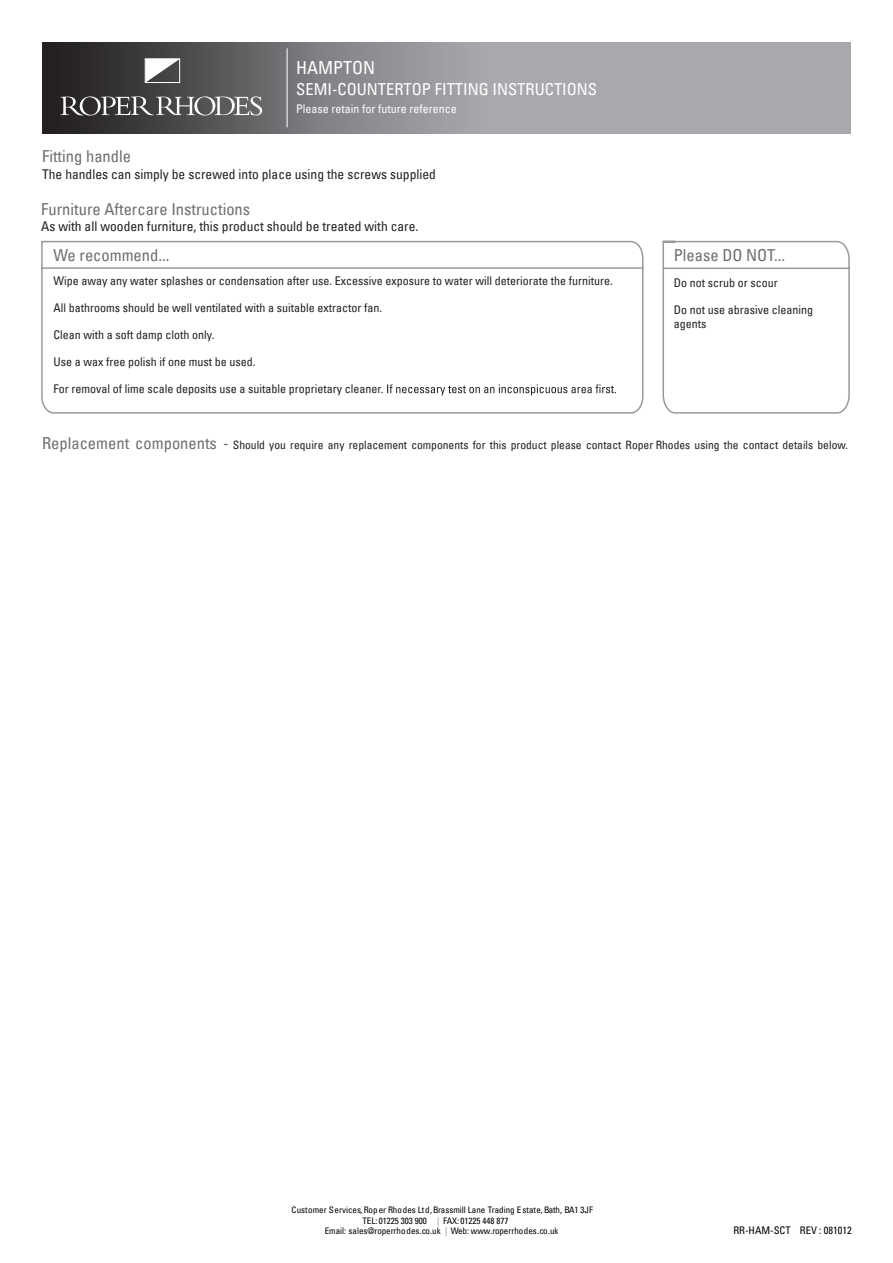
<style>
.page{position:relative;width:893px;height:1263px;background:#fff}
.page>*{position:absolute;margin:0;border:0;box-sizing:border-box;transform-origin:0 0}
.t1{font:condensed 18px "Univers LT";color:#fff}
.t2{font:condensed 16.5px "Univers LT";color:#6d6e70}
.t3{font:condensed 16.5px "Univers LT";color:#fff}
.t4{font:condensed 13.5px "Univers LT";color:#231f20}
.t5{font:condensed 12px/13.5px "Univers LT";color:#231f20}
.t6{font:condensed 12px "Univers LT";color:#fff}
.t7{font:condensed 11.55px "Univers LT";color:#231f20}
.t8{font:condensed 10.5px "Univers LT";color:#000}
.t9{font:condensed 9px "Univers LT";color:#000}
.s1{font-size:16.5px;color:#6d6e70}
.s2{color:#7f7f7f}
</style>
<div class="page">
<svg style="left:43px;top:43px;width:807px;height:91px;background:#88898c"></svg>
<hr style="left:287px;top:48px;width:1px;height:79px;background:#fff">
<div style="left:145px;top:58px;width:35px;height:25px;border:1px solid #fff"></div>
<svg style="left:60px;top:96px;width:202px;height:20px"></svg>
<svg style="left:145px;top:59px;width:35px;height:24px"></svg>
<svg style="left:41px;top:240px;width:603px;height:174px"></svg>
<svg style="left:662px;top:240px;width:188px;height:174px"></svg>
<svg style="left:381px;top:384px;width:235px;height:11px"></svg>
<h1 class="t1" style="left:296px;top:57px;width:81px">HAMPTON</h1>
<h2 class="t3" style="left:296px;top:79px;width:302px">SEMI-COUNTERTOP FITTING INSTRUCTIONS</h2>
<p class="t6" style="left:296px;top:101px;width:162px">Please retain for future reference</p>
<h2 class="t2" style="left:42px;top:146px;width:90px">Fitting handle</h2>
<p class="t4" style="left:42px;top:165px;width:395px">The handles can simply be screwed into place using the screws supplied</p>
<h2 class="t2" style="left:41px;top:199px;width:210px">Furniture Aftercare Instructions</h2>
<p class="t4" style="left:41px;top:218px;width:379px">As with all wooden furniture, this product should be treated with care.</p>
<h2 class="t2" style="left:53px;top:244px;width:117px">We recommend...</h2>
<p class="t5" style="left:53px;top:274px;width:561px">Wipe away any water splashes or condensation after use. Excessive exposure to water will deteriorate the furniture.</p>
<p class="t5" style="left:53px;top:301px;width:330px">All bathrooms should be well ventilated with a suitable extractor fan.</p>
<p class="t5" style="left:53px;top:328px;width:162px">Clean with a soft damp cloth only.</p>
<p class="t5" style="left:53px;top:355px;width:203px">Use a wax free polish if one must be used.</p>
<p class="t5" style="left:53px;top:382px;width:329px">For removal of lime scale deposits use a suitable proprietary cleaner</p>
<h2 class="t2" style="left:673px;top:244px;width:113px">Please DO NOT...</h2>
<p class="t5" style="left:673px;top:276px;width:105px">Do not scrub or scour</p>
<p class="t5" style="left:673px;top:303px;width:141px">Do not use abrasive cleaning agents</p>
<p class="t7" style="left:42px;top:437px;width:807px"><span class="s1">Replacement components -</span> Should you require any replacement components for this product please contact Roper Rhodes using the contact details below.</p>
<p class="t9" style="left:291px;top:1204px;width:303px">Customer S ervices, Roper Rhodes Ltd, Brassmill Lane Trading E state, Bath, BA1 3JF</p>
<p class="t9" style="left:362px;top:1215px;width:148px">TEL: 01225 303 900 <span class="s2">|</span> FAX: 01225 448 877</p>
<p class="t9" style="left:325px;top:1225px;width:235px">Email: sales@roperrhodes.co.uk <span class="s2">|</span> Web: www.roperrhodes.co.uk</p>
<p class="t8" style="left:733px;top:1224px;width:120px">RR-HAM-SCT REV : 081012</p>
</div>
